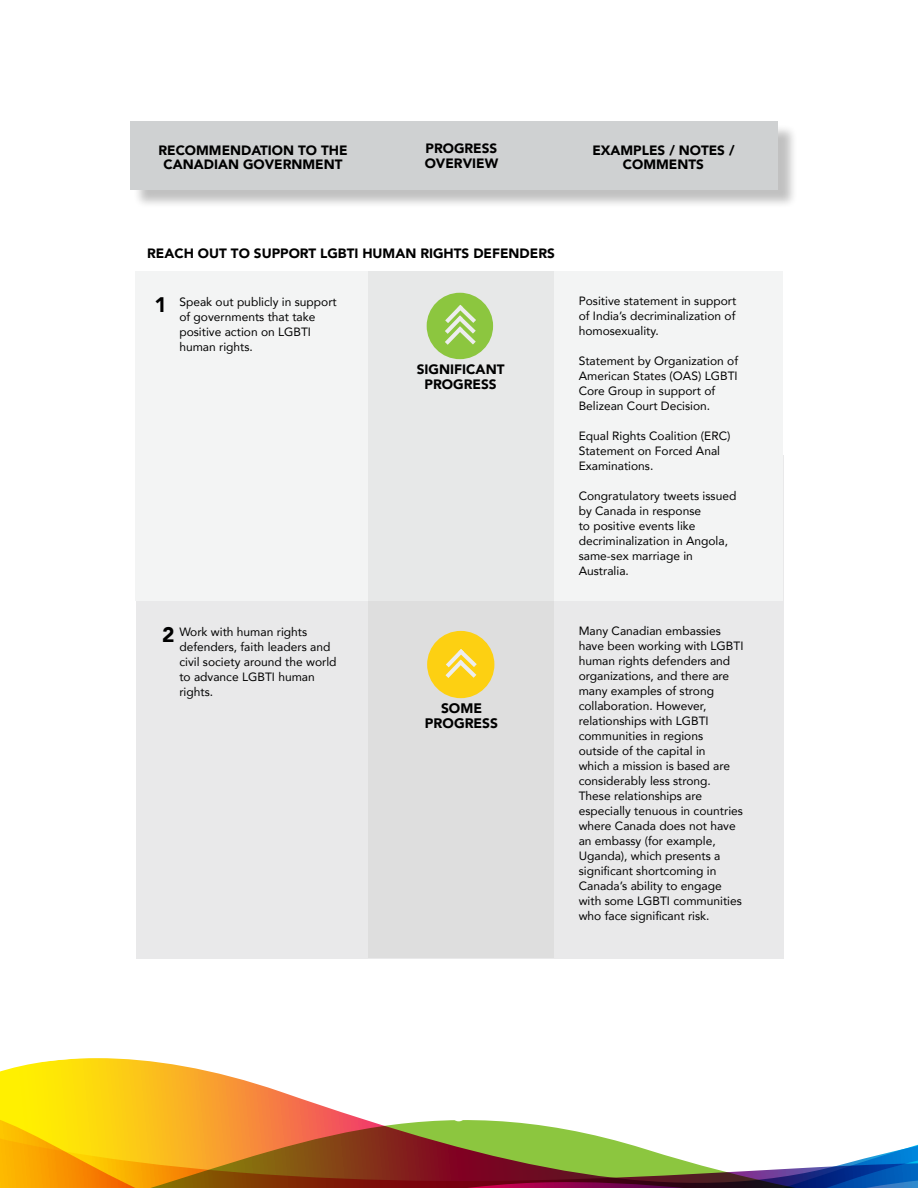
<style>
.page{position:relative;width:918px;height:1188px;background:#fff}
.page>*{position:absolute;margin:0;border:0;box-sizing:border-box;transform-origin:0 0}
.t1{font:900 21px "Avenir";color:#000}
.t2{font:900 21px "Avenir";color:#fff}
.t3{font:900 13.8px/15.3px "Avenir";color:#000;text-align:center}
.t4{font:900 13.65px/15.1px "Avenir";color:#000;text-align:center}
.t5{font:900 13.5px/15px "Avenir";color:#000;text-align:center}
.t6{font:12px/15px "Avenir";color:#000}
</style>
<div class="page">
<div style="left:136px;top:455px;width:648px;height:503px;background:#e9e9ea"></div>
<div style="left:135px;top:272px;width:648px;height:329px;background:#f3f4f4"></div>
<svg style="left:0;top:1058px;width:918px;height:130px"></svg>
<div style="left:132px;top:124px;width:666px;height:85px;background:#000;opacity:.25"></div>
<div style="left:130px;top:122px;width:648px;height:68px;background:#cfd1d2"></div>
<div style="left:369px;top:272px;width:185px;height:686px;background:#dedede"></div>
<div style="left:427px;top:293px;width:66px;height:66px;background:#8cc63f;border-radius:50%"></div>
<svg style="left:445px;top:304px;width:31px;height:41px"></svg>
<div style="left:427px;top:631px;width:67px;height:67px;background:#fdd012;border-radius:50%"></div>
<svg style="left:445px;top:649px;width:32px;height:29px"></svg>
<p class="t5" style="left:158px;top:142px;width:191px">RECOMMENDATION TO THE<br>CANADIAN GOVERNMENT</p>
<p class="t5" style="left:425px;top:140px;width:75px;text-align:left">PROGRESS<br>OVERVIEW</p>
<p class="t5" style="left:592px;top:142px;width:144px">EXAMPLES / NOTES /<br>COMMENTS</p>
<p class="t5" style="left:147px;top:246px;width:409px">REACH OUT TO SUPPORT LGBTI HUMAN RIGHTS DEFENDERS</p>
<h1 class="t1" style="left:155px;top:287px;width:14px">1</h1>
<p class="t6" style="left:179px;top:294px;width:159px">Speak out publicly in support of governments that take positive action on LGBTI human rights.</p>
<p class="t4" style="left:417px;top:361px;width:89px">SIGNIFICANT<br>PROGRESS</p>
<h1 class="t1" style="left:162px;top:617px;width:14px">2</h1>
<p class="t6" style="left:179px;top:624px;width:159px">Work with human rights defenders, faith leaders and civil society around the world to advance LGBTI human rights.</p>
<p class="t3" style="left:425px;top:700px;width:75px">SOME<br>PROGRESS</p>
<p class="t6" style="left:579px;top:293px;width:159px;text-align:justify">Positive statement in support of India’s decriminalization of homosexuality.</p>
<p class="t6" style="left:579px;top:353px;width:161px">Statement by Organization of<br>American States (OAS) LGBTI<br>Core Group in support of<br>Belizean Court Decision.</p>
<p class="t6" style="left:579px;top:428px;width:153px">Equal Rights Coalition (ERC)<br>Statement on Forced Anal<br>Examinations.</p>
<p class="t6" style="left:579px;top:488px;width:159px">Congratulatory tweets issued by Canada in response<br>to positive events like decriminalization in Angola, same-sex marriage in<br>Australia.</p>
<p class="t6" style="left:579px;top:623px;width:166px">Many Canadian embassies have been working with LGBTI human rights defenders and organizations, and there are many examples of strong collaboration. However, relationships with LGBTI communities in regions outside of the capital in<br>which a mission is based are considerably less strong.<br>These relationships are especially tenuous in countries where Canada does not have an embassy (for example,<br>Uganda), which presents a significant shortcoming in<br>Canada’s ability to engage with some LGBTI communities who face significant risk.</p>
<h1 class="t2" style="left:453px;top:1096px;width:14px">3</h1>
</div>
